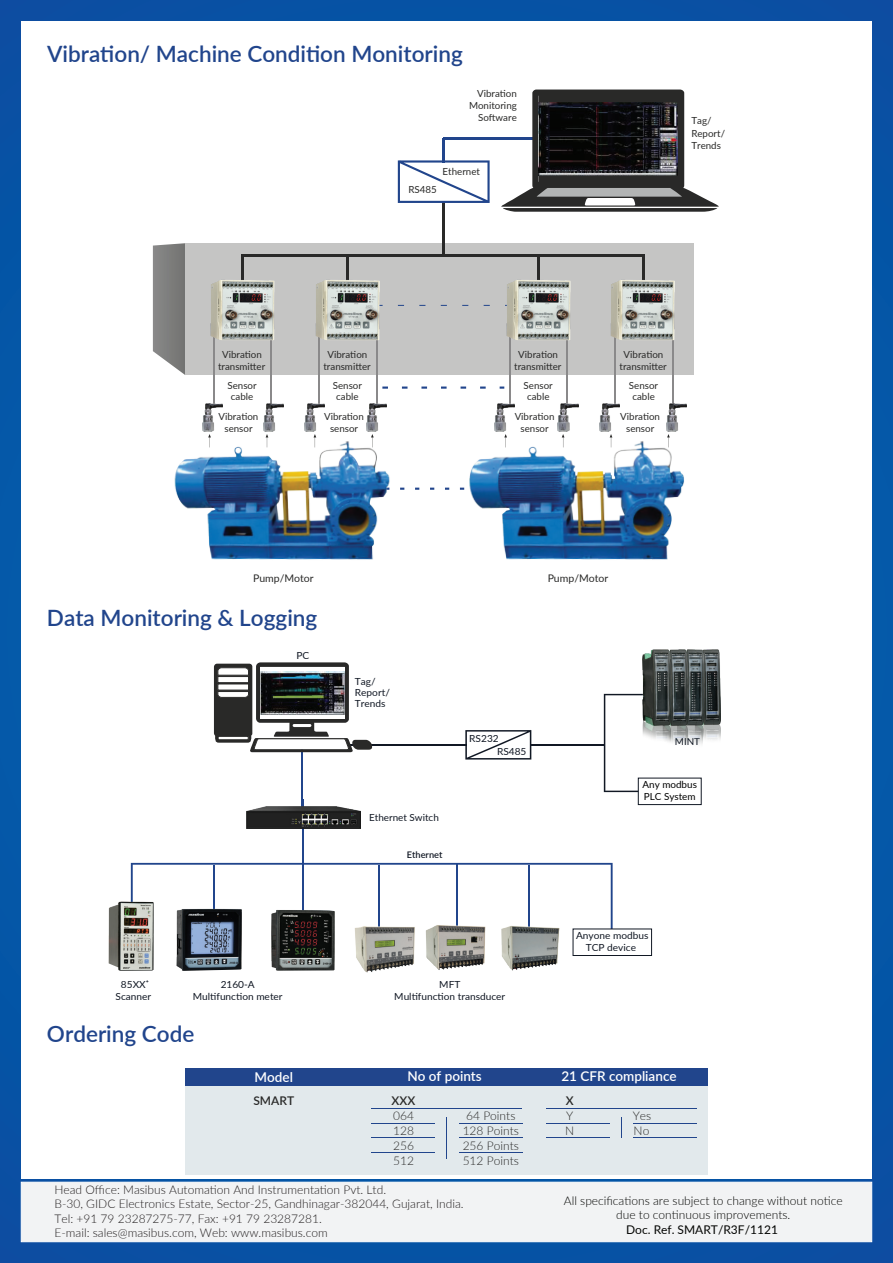
<style>
.page{position:relative;width:893px;height:1263px;background:#0653a4}
.page>*{position:absolute;margin:0;border:0;box-sizing:border-box;transform-origin:0 0}
.t1{font:600 22.5px "Lato";color:#21458c}
.t2{font:600 13.5px "Lato";color:#fff}
.t3{font:300 12px/14.4px "Lato";color:#231f20}
.t4{font:300 12px/14.4px "Lato";color:#040503;text-align:center}
.t5{font:300 12px/14.9px "Lato";color:#292928}
.t6{font:12px "Lato";color:#040503}
.t7{font:600 12px "Lato";color:#292928}
.t8{font:10.5px "Lato";color:#292928}
.t9{font:9.75px/12px "Lato";color:#292928;text-align:center}
.t10{font:9.75px/11.7px "Lato";color:#111824;text-align:center;scale:1.04 1}
.t11{font:9.75px "Lato";color:#111824}
.t12{font:9.75px/11.7px "Lato";color:#000}
.t13{font:600 9.15px "Lato";color:#111824}
.s1{font-weight:600;font-size:9.15px}
</style>
<div class="page">
<div style="left:21px;top:21px;width:851px;height:1158px;background:#fff"></div>
<div style="left:21px;top:1182px;width:851px;height:60px;background:#f2f3f4"></div>
<svg style="left:153px;top:243px;width:32px;height:132px;background:#8a8a89"></svg>
<div style="left:185px;top:243px;width:509px;height:132px;background:#c5c5c4"></div>
<svg style="left:610px;top:434px;width:2px;height:6px"></svg>
<svg style="left:667px;top:434px;width:3px;height:6px"></svg>
<hr style="left:614px;top:327px;width:2px;height:80px;background:#8a898a">
<hr style="left:672px;top:338px;width:1px;height:69px;background:#8a898a">
<hr style="left:243px;top:254px;width:401px;height:2px;background:#292928">
<hr style="left:241px;top:254px;width:2px;height:27px;background:#292928">
<hr style="left:347px;top:254px;width:2px;height:27px;background:#292928">
<hr style="left:537px;top:254px;width:3px;height:27px;background:#292928">
<hr style="left:443px;top:201px;width:2px;height:55px;background:#292928">
<hr style="left:443px;top:138px;width:2px;height:25px;background:#21458c">
<hr style="left:443px;top:138px;width:91px;height:2px;background:#21458c">
<hr style="left:643px;top:254px;width:2px;height:27px;background:#292928">
<svg style="left:208px;top:434px;width:3px;height:6px"></svg>
<svg style="left:266px;top:434px;width:2px;height:6px"></svg>
<hr style="left:213px;top:327px;width:1px;height:80px;background:#8a898a">
<hr style="left:271px;top:338px;width:1px;height:69px;background:#8a898a">
<svg style="left:314px;top:434px;width:2px;height:6px"></svg>
<hr style="left:318px;top:327px;width:1px;height:80px;background:#8a898a">
<hr style="left:376px;top:338px;width:1px;height:69px;background:#8a898a">
<hr style="left:509px;top:327px;width:1px;height:80px;background:#8a898a">
<hr style="left:567px;top:338px;width:1px;height:69px;background:#8a898a">
<svg style="left:501px;top:90px;width:218px;height:122px"></svg>
<div style="left:539px;top:95px;width:139px;height:87px;background:#292928"></div>
<img style="left:539px;top:102px;width:139px;height:73px">
<svg style="left:382px;top:386px;width:6px;height:3px"></svg>
<svg style="left:500px;top:386px;width:4px;height:3px"></svg>
<svg style="left:480px;top:386px;width:6px;height:3px"></svg>
<svg style="left:461px;top:386px;width:5px;height:3px"></svg>
<svg style="left:441px;top:386px;width:6px;height:3px"></svg>
<svg style="left:421px;top:386px;width:6px;height:3px"></svg>
<svg style="left:402px;top:386px;width:5px;height:3px"></svg>
<svg style="left:398px;top:160px;width:92px;height:43px"></svg>
<hr style="left:307px;top:744px;width:159px;height:1px;background:#111824">
<hr style="left:302px;top:745px;width:1px;height:80px;background:#21458c">
<hr style="left:530px;top:744px;width:74px;height:1px;background:#111824">
<svg style="left:214px;top:662px;width:158px;height:90px"></svg>
<svg style="left:465px;top:730px;width:66px;height:29px"></svg>
<svg style="left:131px;top:863px;width:482px;height:66px"></svg>
<hr style="left:302px;top:799px;width:2px;height:160px;background:#21458c">
<hr style="left:213px;top:865px;width:2px;height:94px;background:#21458c">
<hr style="left:378px;top:865px;width:2px;height:99px;background:#21458c">
<hr style="left:456px;top:865px;width:2px;height:100px;background:#21458c">
<hr style="left:528px;top:865px;width:2px;height:101px;background:#21458c">
<div style="left:573px;top:928px;width:79px;height:28px;border:1px solid #111824"></div>
<img style="left:260px;top:671px;width:85px;height:43px">
<div style="left:638px;top:778px;width:64px;height:27px;border:1px solid #111824"></div>
<svg style="left:604px;top:694px;width:70px;height:98px"></svg>
<div style="left:360px;top:1086px;width:174px;height:89px;background:#e2e9ec"></div>
<div style="left:185px;top:1086px;width:175px;height:89px;background:#e2e9ec"></div>
<div style="left:185px;top:1068px;width:349px;height:18px;background:#21458c"></div>
<hr style="left:459px;top:1138px;width:63px;height:1px;background:#21458c">
<hr style="left:459px;top:1152px;width:63px;height:1px;background:#21458c">
<hr style="left:459px;top:1123px;width:63px;height:1px;background:#21458c">
<hr style="left:371px;top:1123px;width:64px;height:1px;background:#21458c">
<hr style="left:371px;top:1138px;width:64px;height:1px;background:#21458c">
<hr style="left:371px;top:1152px;width:64px;height:1px;background:#21458c">
<hr style="left:371px;top:1108px;width:151px;height:1px;background:#21458c">
<hr style="left:447px;top:1117px;width:1px;height:41px;background:#21458c">
<div style="left:533px;top:1086px;width:175px;height:89px;background:#e2e9ec"></div>
<div style="left:533px;top:1068px;width:175px;height:18px;background:#21458c"></div>
<hr style="left:633px;top:1137px;width:64px;height:1px;background:#21458c">
<hr style="left:633px;top:1123px;width:64px;height:1px;background:#21458c">
<hr style="left:546px;top:1123px;width:63px;height:1px;background:#21458c">
<hr style="left:546px;top:1137px;width:63px;height:1px;background:#21458c">
<hr style="left:546px;top:1108px;width:151px;height:1px;background:#21458c">
<svg style="left:621px;top:1117px;width:1px;height:20px"></svg>
<img style="left:666px;top:403px;width:20px;height:29px">
<img style="left:600px;top:403px;width:20px;height:29px">
<img style="left:558px;top:403px;width:20px;height:29px">
<img style="left:494px;top:403px;width:20px;height:29px">
<img style="left:367px;top:403px;width:20px;height:29px">
<img style="left:305px;top:403px;width:20px;height:29px">
<img style="left:263px;top:403px;width:20px;height:29px">
<img style="left:203px;top:403px;width:20px;height:29px">
<img style="left:611px;top:280px;width:64px;height:60px">
<img style="left:506px;top:280px;width:64px;height:60px">
<img style="left:316px;top:280px;width:64px;height:60px">
<img style="left:210px;top:280px;width:64px;height:60px">
<img style="left:704px;top:649px;width:17px;height:91px">
<img style="left:688px;top:649px;width:16px;height:95px">
<img style="left:662px;top:649px;width:26px;height:104px">
<img style="left:643px;top:649px;width:28px;height:101px">
<img style="left:354px;top:923px;width:63px;height:50px">
<img style="left:424px;top:921px;width:63px;height:49px">
<img style="left:501px;top:924px;width:58px;height:47px">
<img style="left:176px;top:909px;width:66px;height:62px">
<img style="left:271px;top:910px;width:64px;height:61px">
<img style="left:109px;top:901px;width:45px;height:70px">
<img style="left:247px;top:806px;width:113px;height:23px">
<img style="left:464px;top:440px;width:220px;height:120px">
<img style="left:174px;top:440px;width:216px;height:120px">
<h1 class="t1" style="left:47px;top:37px;width:417px">Vibration/ Machine Condition Monitoring</h1>
<p class="t9" style="left:469px;top:87px;width:49px;text-align:right">Vibration<br>Monitoring<br>Software</p>
<p class="t9" style="left:443px;top:165px;width:39px">Ethernet</p>
<p class="t9" style="left:408px;top:183px;width:30px">RS485</p>
<p class="t9" style="left:691px;top:114px;width:35px;line-height:12.6px;text-align:left">Tag/<br>Report/<br>Trends</p>
<p class="t9" style="left:218px;top:348px;width:49px">Vibration transmitter</p>
<p class="t9" style="left:323px;top:348px;width:49px">Vibration transmitter</p>
<p class="t9" style="left:227px;top:379px;width:31px">Sensor cable</p>
<p class="t9" style="left:333px;top:379px;width:31px">Sensor cable</p>
<p class="t9" style="left:219px;top:410px;width:41px">Vibration sensor</p>
<p class="t9" style="left:324px;top:410px;width:41px">Vibration sensor</p>
<p class="t8" style="left:253px;top:571px;width:62px">Pump/Motor</p>
<h1 class="t1" style="left:47px;top:601px;width:272px">Data Monitoring &amp; Logging</h1>
<p class="t10" style="left:296px;top:649px;width:14px">PC</p>
<p class="t10" style="left:355px;top:675px;width:35px;line-height:10.9px;text-align:left">Tag/<br>Report/<br>Trends</p>
<p class="t9" style="left:514px;top:348px;width:49px">Vibration transmitter</p>
<p class="t9" style="left:620px;top:348px;width:49px">Vibration transmitter</p>
<p class="t9" style="left:524px;top:379px;width:31px">Sensor cable</p>
<p class="t9" style="left:629px;top:379px;width:31px">Sensor cable</p>
<p class="t9" style="left:515px;top:410px;width:41px">Vibration sensor</p>
<p class="t9" style="left:620px;top:410px;width:41px">Vibration sensor</p>
<p class="t8" style="left:548px;top:571px;width:62px">Pump/Motor</p>
<p class="t10" style="left:497px;top:731px;width:30px;line-height:13.6px;text-align:left;text-indent:-28px">RS232<br>RS485</p>
<p class="t11" style="left:675px;top:735px;width:27px">MINT</p>
<p class="t11" style="left:369px;top:811px;width:71px">Ethernet Switch</p>
<p class="t13" style="left:407px;top:848px;width:37px">Ethernet</p>
<p class="t10" style="left:116px;top:978px;width:36px">85XX<span class="s1">⁺<br></span>Scanner</p>
<p class="t10" style="left:193px;top:978px;width:88px">2160-A<br>Multifunction meter</p>
<p class="t10" style="left:394px;top:978px;width:108px">MFT<br>Multifunction transducer</p>
<h1 class="t1" style="left:47px;top:1018px;width:149px">Ordering Code</h1>
<h2 class="t2" style="left:255px;top:1067px;width:40px">Model</h2>
<h2 class="t2" style="left:407px;top:1066px;width:76px">No of points</h2>
<p class="t7" style="left:253px;top:1092px;width:42px">SMART</p>
<p class="t5" style="left:466px;top:1108px;width:51px">64 Points</p>
<p class="t7" style="left:391px;top:1092px;width:25px">XXX</p>
<p class="t5" style="left:393px;top:1108px;width:23px">064<br>128</p>
<p class="t5" style="left:463px;top:1123px;width:58px;text-align:justify">128 Points 256 Points 512 Points</p>
<p class="t5" style="left:393px;top:1137px;width:22px">256<br>512</p>
<p class="t12" style="left:642px;top:778px;width:56px">Any modbus<br>PLC System</p>
<p class="t10" style="left:576px;top:930px;width:71px">Anyone modbus<br>TCP device</p>
<h2 class="t2" style="left:561px;top:1066px;width:117px">21 CFR compliance</h2>
<p class="t5" style="left:633px;top:1108px;width:20px">Yes</p>
<p class="t7" style="left:566px;top:1092px;width:9px">X</p>
<p class="t5" style="left:565px;top:1108px;width:11px">Y<br>N</p>
<p class="t5" style="left:634px;top:1123px;width:17px">No</p>
<p class="t3" style="left:55px;top:1182px;width:411px">Head Office: Masibus Automation And Instrumentation Pvt. Ltd.<br>B-30, GIDC Electronics Estate, Sector-25, Gandhinagar-382044, Gujarat, India.<br>Tel: +91 79 23287275-77, Fax: +91 79 23287281.<br>E-mail: sales@masibus.com, Web: www.masibus.com</p>
<p class="t4" style="left:564px;top:1192px;width:280px">All specifications are subject to change without notice due to continuous improvements.</p>
<p class="t6" style="left:626px;top:1221px;width:153px">Doc. Ref. SMART/R3F/1121</p>
</div>
